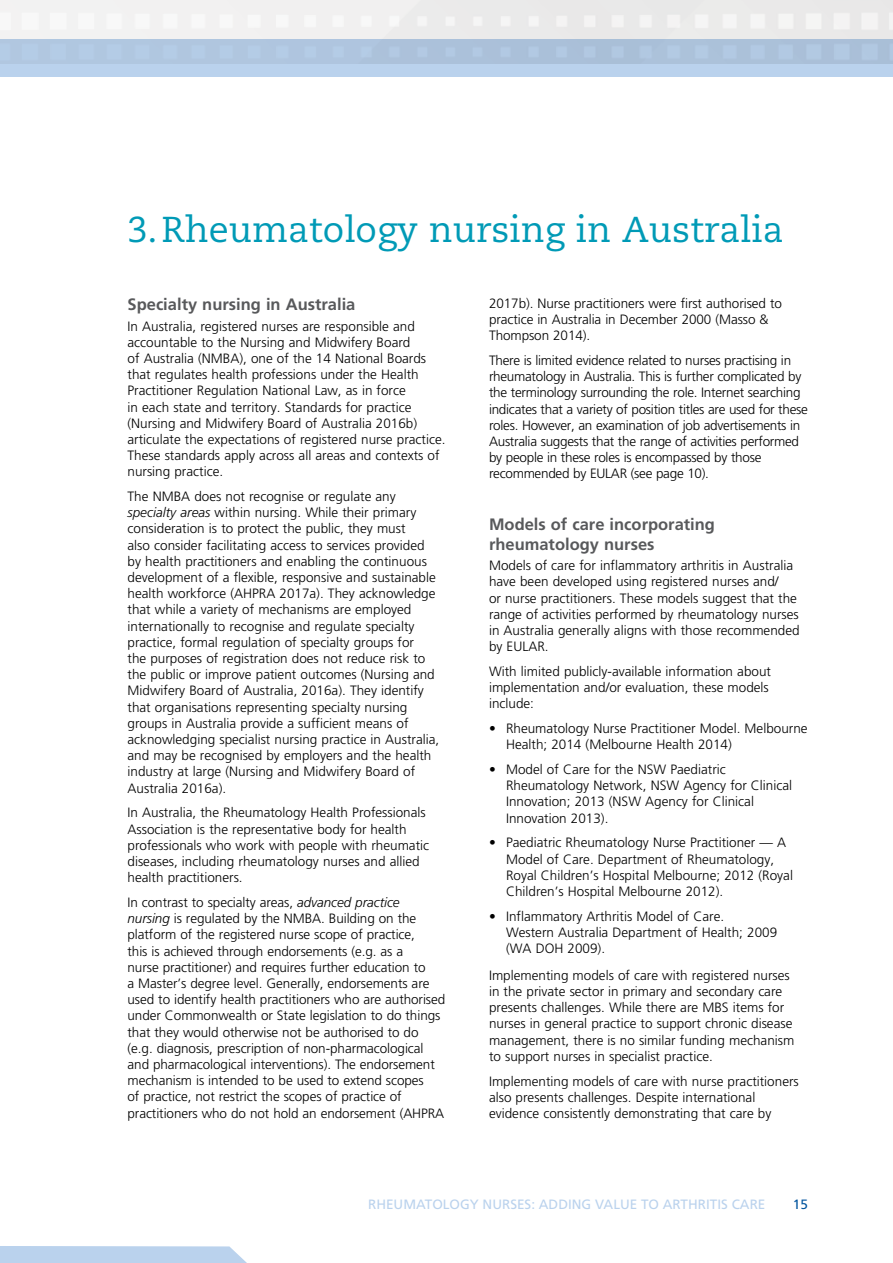
<style>
.page{position:relative;width:893px;height:1263px;background:#fff}
.page>*{position:absolute;margin:0;border:0;box-sizing:border-box;transform-origin:0 0}
.t1{font:36px "Caecilia";color:#009ab6}
.t2{font:700 16.5px/19.8px "Frutiger";color:#58595b}
.t3{font:300 13.5px/16.2px "Frutiger";color:#000}
.t4{font:300 13.5px/16.2px "Frutiger";letter-spacing:-.02em;color:#000}
.t5{font:13.5px "Frutiger";color:#bad2ed}
.t6{font:13.5px "Frutiger";color:#00549e}
.s1{font-style:italic}
</style>
<div class="page">
<svg style="left:0;top:1246px;width:247px;height:17px;background:#bdd4ed"></svg>
<div style="left:0;top:39px;width:893px;height:38px;background:linear-gradient(to right,#b5cce6,#b0c6e0)"></div>
<h1 class="t1" style="left:128px;top:209px;width:657px">3.Rheumatology nursing in Australia</h1>
<p class="t2" style="left:128px;top:294px;width:229px">Specialty nursing in Australia</p>
<p class="t3" style="left:128px;top:318px;width:320px">In Australia, registered nurses are responsible and accountable to the Nursing and Midwifery Board<br>of Australia (NMBA), one of the 14 National Boards that regulates health professions under the Health Practitioner Regulation National Law, as in force<br>in each state and territory. Standards for practice (Nursing and Midwifery Board of Australia 2016b) articulate the expectations of registered nurse practice.<br>These standards apply across all areas and contexts of nursing practice.</p>
<p class="t3" style="left:128px;top:488px;width:313px">The NMBA does not recognise or regulate any <span class="s1">specialty areas</span> within nursing. While their primary consideration is to protect the public, they must<br>also consider facilitating access to services provided by health practitioners and enabling the continuous development of a flexible, responsive and sustainable health workforce (AHPRA 2017a). They acknowledge that while a variety of mechanisms are employed internationally to recognise and regulate specialty practice, formal regulation of specialty groups for<br>the purposes of registration does not reduce risk to the public or improve patient outcomes (Nursing and Midwifery Board of Australia, 2016a). They identify that organisations representing specialty nursing groups in Australia provide a sufficient means of acknowledging specialist nursing practice in Australia, and may be recognised by employers and the health industry at large (Nursing and Midwifery Board of Australia 2016a).</p>
<p class="t3" style="left:128px;top:805px;width:303px">In Australia, the Rheumatology Health Professionals Association is the representative body for health professionals who work with people with rheumatic diseases, including rheumatology nurses and allied health practitioners.</p>
<p class="t3" style="left:128px;top:894px;width:319px">In contrast to specialty areas, <span class="s1">advanced practice nursing</span> is regulated by the NMBA. Building on the platform of the registered nurse scope of practice,<br>this is achieved through endorsements (e.g. as a<br>nurse practitioner) and requires further education to<br>a Master’s degree level. Generally, endorsements are used to identify health practitioners who are authorised under Commonwealth or State legislation to do things that they would otherwise not be authorised to do (e.g. diagnosis, prescription of non-pharmacological and pharmacological interventions). The endorsement mechanism is intended to be used to extend scopes<br>of practice, not restrict the scopes of practice of practitioners who do not hold an endorsement (AHPRA</p>
<p class="t3" style="left:489px;top:295px;width:294px">2017b). Nurse practitioners were first authorised to practice in Australia in December 2000 (Masso &amp;<br>Thompson 2014).</p>
<p class="t4" style="left:489px;top:352px;width:320px">There is limited evidence related to nurses practising in rheumatology in Australia. This is further complicated by the terminology surrounding the role. Internet searching indicates that a variety of position titles are used for these roles. However, an examination of job advertisements in Australia suggests that the range of activities performed by people in these roles is encompassed by those recommended by EULAR (see page 10).</p>
<p class="t2" style="left:489px;top:514px;width:227px">Models of care incorporating rheumatology nurses</p>
<p class="t3" style="left:489px;top:558px;width:312px">Models of care for inflammatory arthritis in Australia have been developed using registered nurses and/<br>or nurse practitioners. These models suggest that the range of activities performed by rheumatology nurses in Australia generally aligns with those recommended by EULAR.</p>
<p class="t3" style="left:489px;top:663px;width:284px">With limited publicly-available information about implementation and/or evaluation, these models include:</p>
<p class="t3" style="left:506px;top:720px;width:303px;text-indent:-17px">• Rheumatology Nurse Practitioner Model. Melbourne<br>Health; 2014 (Melbourne Health 2014)</p>
<p class="t3" style="left:506px;top:761px;width:288px;text-indent:-17px">• Model of Care for the NSW Paediatric Rheumatology Network, NSW Agency for Clinical Innovation; 2013 (NSW Agency for Clinical Innovation 2013).</p>
<p class="t3" style="left:506px;top:835px;width:288px;text-indent:-17px">• Paediatric Rheumatology Nurse Practitioner — A Model of Care. Department of Rheumatology, Royal Children’s Hospital Melbourne; 2012 (Royal Children’s Hospital Melbourne 2012).</p>
<p class="t3" style="left:506px;top:908px;width:273px;text-indent:-17px">• Inflammatory Arthritis Model of Care.<br>Western Australia Department of Health; 2009 (WA DOH 2009).</p>
<p class="t3" style="left:489px;top:967px;width:307px">Implementing models of care with registered nurses in the private sector in primary and secondary care presents challenges. While there are MBS items for nurses in general practice to support chronic disease management, there is no similar funding mechanism to support nurses in specialist practice.</p>
<p class="t3" style="left:489px;top:1073px;width:311px">Implementing models of care with nurse practitioners also presents challenges. Despite international evidence consistently demonstrating that care by</p>
<p class="t5" style="left:368px;top:1197px;width:399px">RHEUMATOLOGY NURSES: ADDING VALUE TO ARTHRITIS CARE</p>
<p class="t6" style="left:793px;top:1197px;width:17px">15</p>
</div>
